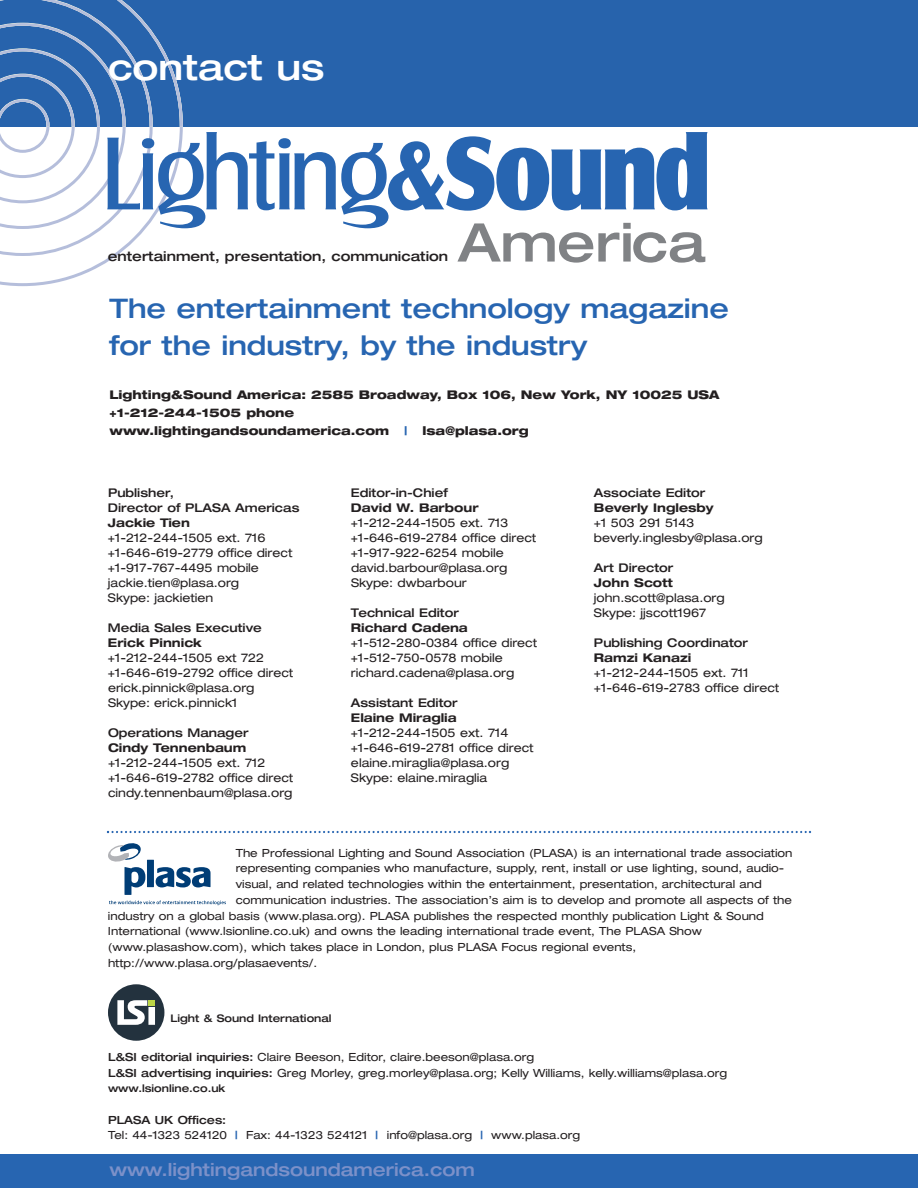
<style>
.page{position:relative;width:918px;height:1188px;background:#fff}
.page>*{position:absolute;margin:0;border:0;box-sizing:border-box;transform-origin:0 0}
.t1{font:107.55px "Castle T";letter-spacing:-.055em;color:#2765b1;scale:.9 1}
.t2{font:500 expanded 53.4px "Helvetica Neue";color:#808285}
.t3{font:500 expanded 36px "Helvetica Neue";color:#fff}
.t4{font:500 expanded 27px/37.5px "Helvetica Neue";color:#2765b1}
.t5{font:500 expanded 18px "Helvetica Neue";color:#7c91c9}
.t6{font:500 expanded 13.5px "Helvetica Neue";color:#231f20}
.t7{font:expanded 12px/15px "Helvetica Neue";color:#231f20}
.t8{font:500 expanded 12px/15px "Helvetica Neue";color:#231f20}
.t9{font:800 expanded 12px/18px "Helvetica Neue";color:#231f20}
.t10{font:700 expanded 12px "Helvetica Neue";color:#231f20}
.t11{font:800 expanded 12px "Helvetica Neue";color:#2765b1}
.t12{font:expanded 11.25px/15.8px "Helvetica Neue";color:#231f20}
.t13{font:500 expanded 10.5px "Helvetica Neue";color:#231f20}
.s1{font-weight:700}
.s2{font-family:"Castle T Ultr"}
.s3{font-weight:500}
.s4{font-weight:700;color:#2765b1}
</style>
<div class="page">
<div style="left:0;top:0;width:918px;height:127px;background:#2763ac"></div>
<svg style="left:0;top:0;width:183px;height:286px"></svg>
<div style="left:0;top:1154px;width:918px;height:34px;background:#2765b1"></div>
<div style="left:147px;top:860px;width:7px;height:27px;background:#003d76"></div>
<svg style="left:156px;top:867px;width:55px;height:20px"></svg>
<svg style="left:108px;top:843px;width:37px;height:52px"></svg>
<svg style="left:109px;top:901px;width:117px;height:4px"></svg>
<svg style="left:107px;top:831px;width:704px;height:2px"></svg>
<svg style="left:108px;top:984px;width:56px;height:57px"></svg>
<div style="left:148px;top:1000px;width:7px;height:6px;background:#bcd646"></div>
<h3 class="t3" style="left:108px;top:55px;width:218px">contact us</h3>
<h1 class="t1" style="left:101px;top:109px;width:680px">Lighting<span class="s1">&amp;</span><span class="s2">Sound</span></h1>
<p class="t6" style="left:108px;top:252px;width:342px">entertainment, presentation, communication</p>
<h2 class="t2" style="left:458px;top:223px;width:249px">America</h2>
<h3 class="t4" style="left:110px;top:292px;width:621px">The entertainment technology magazine for the industry, by the industry</h3>
<p class="t9" style="left:110px;top:387px;width:612px">Lighting&amp;Sound America: 2585 Broadway, Box 106, New York, NY 10025 USA +1-212-244-1505 phone<br>www.lightingandsoundamerica.com</p>
<p class="t11" style="left:405px;top:426px;width:4px">|</p>
<p class="t9" style="left:423px;top:423px;width:108px">lsa@plasa.org</p>
<p class="t8" style="left:108px;top:487px;width:193px">Publisher,<br>Director of PLASA Americas</p>
<p class="t10" style="left:108px;top:519px;width:83px">Jackie Tien</p>
<p class="t7" style="left:108px;top:532px;width:186px">+1-212-244-1505 ext. 716 +1-646-619-2779 office direct +1-917-767-4495 mobile jackie.tien@plasa.org<br>Skype: jackietien</p>
<p class="t8" style="left:108px;top:622px;width:155px">Media Sales Executive</p>
<p class="t10" style="left:108px;top:639px;width:95px">Erick Pinnick</p>
<p class="t7" style="left:108px;top:652px;width:187px">+1-212-244-1505 ext 722 +1-646-619-2792 office direct erick.pinnick@plasa.org<br>Skype: erick.pinnick1</p>
<p class="t8" style="left:108px;top:727px;width:142px">Operations Manager</p>
<p class="t10" style="left:108px;top:744px;width:140px">Cindy Tennenbaum</p>
<p class="t7" style="left:108px;top:757px;width:187px">+1-212-244-1505 ext. 712 +1-646-619-2782 office direct cindy.tennenbaum@plasa.org</p>
<p class="t8" style="left:351px;top:487px;width:98px">Editor-in-Chief</p>
<p class="t10" style="left:351px;top:504px;width:129px">David W. Barbour</p>
<p class="t7" style="left:351px;top:517px;width:187px">+1-212-244-1505 ext. 713 +1-646-619-2784 office direct +1-917-922-6254 mobile david.barbour@plasa.org<br>Skype: dwbarbour</p>
<p class="t8" style="left:351px;top:607px;width:109px">Technical Editor</p>
<p class="t10" style="left:351px;top:624px;width:118px">Richard Cadena</p>
<p class="t7" style="left:351px;top:637px;width:188px">+1-512-280-0384 office direct +1-512-750-0578 mobile richard.cadena@plasa.org</p>
<p class="t8" style="left:351px;top:697px;width:108px">Assistant Editor</p>
<p class="t10" style="left:351px;top:714px;width:107px">Elaine Miraglia</p>
<p class="t7" style="left:351px;top:727px;width:184px">+1-212-244-1505 ext. 714 +1-646-619-2781 office direct elaine.miraglia@plasa.org<br>Skype: elaine.miraglia</p>
<p class="t8" style="left:594px;top:487px;width:113px">Associate Editor</p>
<p class="t10" style="left:594px;top:504px;width:121px">Beverly Inglesby</p>
<p class="t7" style="left:594px;top:517px;width:170px">+1 503 291 5143 beverly.inglesby@plasa.org</p>
<p class="t8" style="left:594px;top:562px;width:81px">Art Director</p>
<p class="t10" style="left:594px;top:579px;width:80px">John Scott</p>
<p class="t7" style="left:594px;top:592px;width:132px">john.scott@plasa.org<br>Skype: jjscott1967</p>
<p class="t8" style="left:594px;top:637px;width:156px">Publishing Coordinator</p>
<p class="t10" style="left:594px;top:654px;width:99px">Ramzi Kanazi</p>
<p class="t7" style="left:594px;top:667px;width:187px">+1-212-244-1505 ext. 711 +1-646-619-2783 office direct</p>
<p class="t12" style="left:236px;top:846px;width:558px">The Professional Lighting and Sound Association (PLASA) is an international trade association</p>
<p class="t12" style="left:236px;top:862px;width:550px">representing companies who manufacture, supply, rent, install or use lighting, sound, audio-</p>
<p class="t12" style="left:236px;top:877px;width:528px">visual, and related technologies within the entertainment, presentation, architectural and</p>
<p class="t12" style="left:236px;top:893px;width:558px">communication industries. The association’s aim is to develop and promote all aspects of the</p>
<p class="t12" style="left:108px;top:909px;width:657px">industry on a global basis (www.plasa.org). PLASA publishes the respected monthly publication Light &amp; Sound</p>
<p class="t12" style="left:108px;top:925px;width:596px">International (www.lsionline.co.uk) and owns the leading international trade event, The PLASA Show</p>
<p class="t12" style="left:108px;top:940px;width:530px">(www.plasashow.com), which takes place in London, plus PLASA Focus regional events,</p>
<p class="t12" style="left:108px;top:956px;width:211px">http://www.plasa.org/plasaevents/.</p>
<p class="t13" style="left:170px;top:1015px;width:163px">Light &amp; Sound International</p>
<p class="t12" style="left:108px;top:1051px;width:621px"><span class="s3">L&amp;SI editorial inquiries:</span> Claire Beeson, Editor, claire.beeson@plasa.org<br><span class="s3">L&amp;SI advertising inquiries:</span> Greg Morley, greg.morley@plasa.org; Kelly Williams, kelly.williams@plasa.org</p>
<p class="t13" style="left:108px;top:1085px;width:119px">www.lsionline.co.uk</p>
<p class="t12" style="left:108px;top:1113px;width:474px"><span class="s3">PLASA UK Offices:<br></span>Tel: 44-1323 524120 <span class="s4">|</span> Fax: 44-1323 524121 <span class="s4">|</span> info@plasa.org <span class="s4">|</span> www.plasa.org</p>
<h3 class="t5" style="left:110px;top:1163px;width:367px">www.lightingandsoundamerica.com</h3>
</div>
